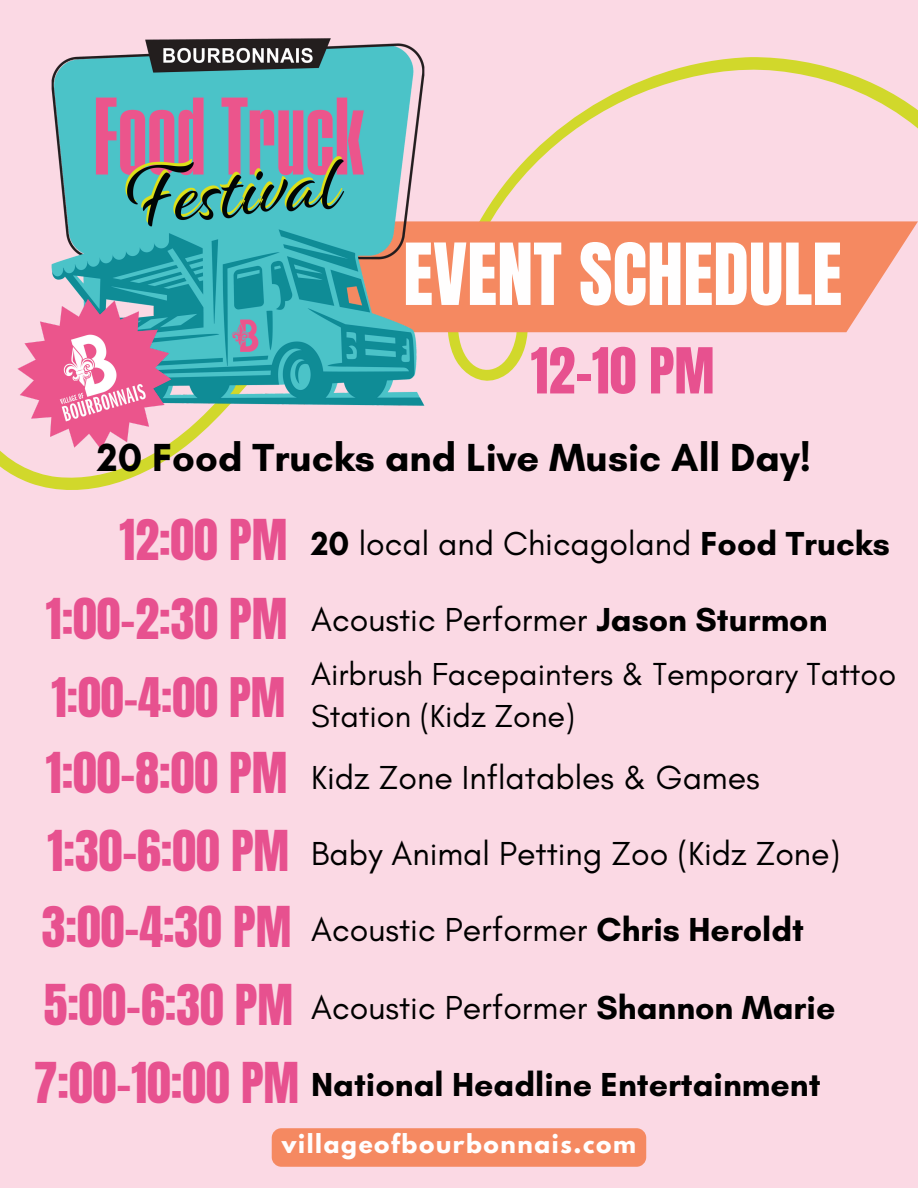
<style>
.page{position:relative;width:918px;height:1188px;background:#fbd9e4}
.page>*{position:absolute;margin:0;border:0;box-sizing:border-box;transform-origin:0 0}
.t1{font:72.6px "Anton";color:#fffefe}
.t2{font:53.85px "Anton";color:#e7518f}
.t3{font:47.85px "Anton";color:#e7518f}
.t4{font:46.35px "Anton";color:#e7518f}
.t5{font:700 39.9px "Glacial Indifference";color:#000}
.t6{font:33.9px "Glacial Indifference";color:#000}
.t7{font:700 33.9px "Glacial Indifference";color:#000}
.t8{font:32.4px/41.7px "Glacial Indifference";color:#000}
.t9{font:700 23.25px "League Spartan";letter-spacing:.07em;color:#fffefe}
.s1{font-weight:700}
</style>
<div class="page">
<svg style="left:0;top:57px;width:918px;height:433px"></svg>
<svg style="left:459px;top:221px;width:459px;height:111px;background:#f58f6b"></svg>
<img style="left:16px;top:38px;width:443px;height:405px">
<img style="left:0;top:277px;width:189px;height:189px">
<div style="left:272px;top:1128px;width:374px;height:39px;background:#f58961;border-radius:10px"></div>
<p class="t1" style="left:403px;top:222px;width:441px">EVENT SCHEDULE</p>
<p class="t2" style="left:531px;top:332px;width:185px">12-10 PM</p>
<h2 class="t5" style="left:97px;top:433px;width:715px">20 Food Trucks and Live Music All Day!</h2>
<h4 class="t3" style="left:120px;top:506px;width:169px">12:00 PM</h4>
<h3 class="t3" style="left:46px;top:584px;width:243px">1:00-2:30 PM</h3>
<h6 class="t4" style="left:51px;top:664px;width:236px">1:00-4:00 PM</h6>
<h3 class="t3" style="left:46px;top:739px;width:243px">1:00-8:00 PM</h3>
<h6 class="t3" style="left:48px;top:816px;width:243px">1:30-6:00 PM</h6>
<h6 class="t3" style="left:42px;top:892px;width:251px">3:00-4:30 PM</h6>
<h3 class="t3" style="left:44px;top:971px;width:251px">5:00-6:30 PM</h3>
<h3 class="t3" style="left:34px;top:1048px;width:267px">7:00-10:00 PM</h3>
<h6 class="t6" style="left:311px;top:523px;width:580px"><span class="s1">20</span> local and Chicagoland <span class="s1">Food Trucks</span></h6>
<h3 class="t6" style="left:311px;top:599px;width:518px">Acoustic Performer <span class="s1">Jason Sturmon</span></h3>
<h6 class="t8" style="left:311px;top:653px;width:587px">Airbrush Facepainters &amp; Temporary Tattoo<br>Station (Kidz Zone)</h6>
<h3 class="t6" style="left:311px;top:757px;width:450px">Kidz Zone Inflatables &amp; Games</h3>
<h6 class="t6" style="left:311px;top:833px;width:530px">Baby Animal Petting Zoo (Kidz Zone)</h6>
<h3 class="t6" style="left:311px;top:908px;width:494px">Acoustic Performer <span class="s1">Chris Heroldt</span></h3>
<h6 class="t6" style="left:311px;top:986px;width:526px">Acoustic Performer <span class="s1">Shannon Marie</span></h6>
<h3 class="t7" style="left:311px;top:1064px;width:511px">National Headline Entertainment</h3>
<h1 class="t9" style="left:282px;top:1132px;width:356px">villageofbourbonnais.com</h1>
</div>
